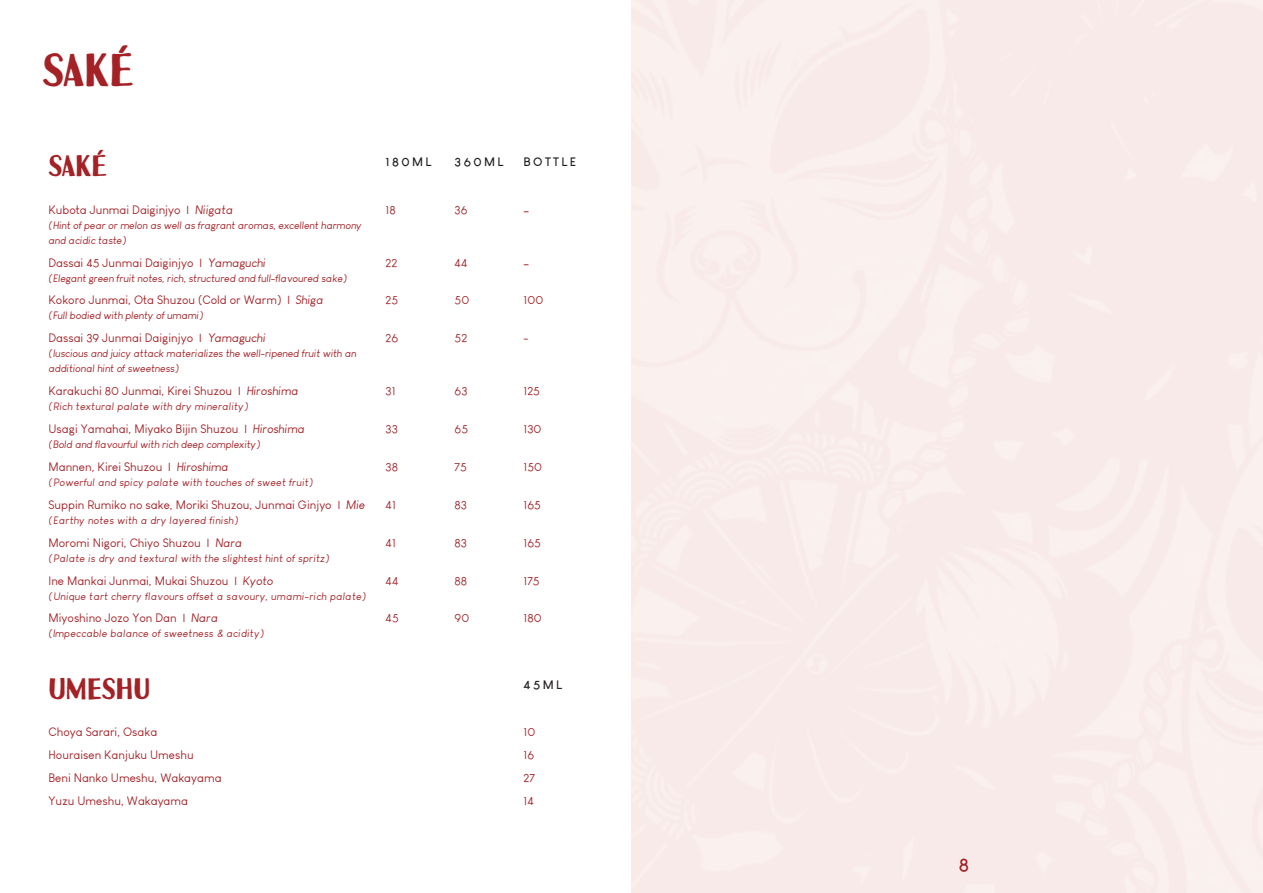
<style>
.page{position:relative;width:1263px;height:893px;background:#fff}
.page>*{position:absolute;margin:0;border:0;box-sizing:border-box;transform-origin:0 0}
.t1{font:42px "Uchiyama";color:#a42126}
.t2{font:27px "Uchiyama";color:#a42126}
.t3{font:700 18px "Louis George Cafe";color:#a42126}
.t4{font:13.5px "Louis George Cafe";color:#a42126}
.t5{font:12px "Louis George Cafe";color:#a42126}
.t6{font:12px "Louis George Cafe";color:#9f292e}
.t7{font:700 12px "Louis George Cafe";letter-spacing:.2em;color:#231f20}
.t8{font:italic 10.5px/15px "Louis George Cafe";color:#a42126}
.t9{font:italic 10.5px "Louis George Cafe";letter-spacing:.03em;color:#a42126}
.s1{font-style:italic}
</style>
<div class="page">
<p class="t1" style="left:43px;top:46px;width:93px">SAKé</p>
<p class="t2" style="left:49px;top:150px;width:60px">SAKé</p>
<p class="t7" style="left:386px;top:154px;width:47px">180ML</p>
<p class="t7" style="left:455px;top:154px;width:50px">360ML</p>
<p class="t7" style="left:524px;top:154px;width:54px">BOTTLE</p>
<p class="t5" style="left:49px;top:202px;width:186px">Kubota Junmai Daiginjyo | <span class="s1">Niigata</span></p>
<p class="t8" style="left:49px;top:218px;width:315px">(Hint of pear or melon as well as fragrant aromas, excellent harmony and acidic taste)</p>
<p class="t6" style="left:386px;top:202px;width:12px">18</p>
<p class="t6" style="left:455px;top:202px;width:14px">36</p>
<p class="t4" style="left:524px;top:202px;width:7px">-</p>
<p class="t5" style="left:49px;top:255px;width:219px">Dassai 45 Junmai Daiginjyo | <span class="s1">Yamaguchi</span></p>
<p class="t8" style="left:49px;top:270px;width:301px">(Elegant green fruit notes, rich, structured and full-flavoured sake)</p>
<p class="t6" style="left:386px;top:255px;width:13px">22</p>
<p class="t6" style="left:455px;top:255px;width:15px">44</p>
<p class="t4" style="left:524px;top:255px;width:7px">-</p>
<p class="t5" style="left:49px;top:293px;width:276px">Kokoro Junmai, Ota Shuzou (Cold or Warm) | <span class="s1">Shiga</span></p>
<p class="t8" style="left:49px;top:308px;width:157px">(Full bodied with plenty of umami)</p>
<p class="t6" style="left:386px;top:293px;width:14px">25</p>
<p class="t6" style="left:455px;top:293px;width:16px">50</p>
<p class="t5" style="left:524px;top:293px;width:21px">100</p>
<p class="t5" style="left:49px;top:331px;width:218px">Dassai 39 Junmai Daiginjyo | <span class="s1">Yamaguchi</span></p>
<p class="t8" style="left:49px;top:346px;width:309px">(luscious and juicy attack materializes the well-ripened fruit with an additional hint of sweetness)</p>
<p class="t6" style="left:386px;top:331px;width:14px">26</p>
<p class="t6" style="left:455px;top:331px;width:14px">52</p>
<p class="t5" style="left:524px;top:331px;width:7px">-</p>
<p class="t5" style="left:49px;top:384px;width:251px">Karakuchi 80 Junmai, Kirei Shuzou | <span class="s1">Hiroshima</span></p>
<p class="t9" style="left:49px;top:400px;width:202px">(Rich textural palate with dry minerality)</p>
<p class="t6" style="left:386px;top:384px;width:12px">31</p>
<p class="t6" style="left:455px;top:384px;width:14px">63</p>
<p class="t5" style="left:524px;top:384px;width:18px">125</p>
<p class="t5" style="left:49px;top:422px;width:258px">Usagi Yamahai, Miyako Bijin Shuzou | <span class="s1">Hiroshima</span></p>
<p class="t8" style="left:49px;top:437px;width:214px">(Bold and flavourful with rich deep complexity)</p>
<p class="t6" style="left:386px;top:422px;width:14px">33</p>
<p class="t6" style="left:455px;top:422px;width:15px">65</p>
<p class="t5" style="left:524px;top:422px;width:19px">130</p>
<p class="t5" style="left:49px;top:460px;width:182px">Mannen, Kirei Shuzou | <span class="s1">Hiroshima</span></p>
<p class="t9" style="left:49px;top:476px;width:267px">(Powerful and spicy palate with touches of sweet fruit)</p>
<p class="t6" style="left:386px;top:460px;width:14px">38</p>
<p class="t6" style="left:455px;top:460px;width:14px">75</p>
<p class="t5" style="left:524px;top:460px;width:20px">150</p>
<p class="t5" style="left:49px;top:497px;width:318px">Suppin Rumiko no sake, Moriki Shuzou, Junmai Ginjyo | <span class="s1">Mie</span></p>
<p class="t9" style="left:49px;top:514px;width:192px">(Earthy notes with a dry layered finish)</p>
<p class="t6" style="left:386px;top:497px;width:12px">41</p>
<p class="t6" style="left:455px;top:497px;width:14px">83</p>
<p class="t5" style="left:524px;top:497px;width:19px">165</p>
<p class="t5" style="left:49px;top:535px;width:195px">Moromi Nigori, Chiyo Shuzou | <span class="s1">Nara</span></p>
<p class="t9" style="left:49px;top:552px;width:283px">(Palate is dry and textural with the slightest hint of spritz)</p>
<p class="t6" style="left:386px;top:535px;width:12px">41</p>
<p class="t6" style="left:455px;top:535px;width:14px">83</p>
<p class="t5" style="left:524px;top:535px;width:19px">165</p>
<p class="t5" style="left:49px;top:573px;width:226px">Ine Mankai Junmai, Mukai Shuzou | <span class="s1">Kyoto</span></p>
<p class="t9" style="left:49px;top:590px;width:320px">(Unique tart cherry flavours offset a savoury, umami-rich palate)</p>
<p class="t6" style="left:386px;top:573px;width:15px">44</p>
<p class="t6" style="left:455px;top:573px;width:14px">88</p>
<p class="t5" style="left:524px;top:573px;width:18px">175</p>
<p class="t5" style="left:49px;top:611px;width:171px">Miyoshino Jozo Yon Dan | <span class="s1">Nara</span></p>
<p class="t9" style="left:49px;top:627px;width:218px">(Impeccable balance of sweetness &amp; acidity)</p>
<p class="t6" style="left:386px;top:611px;width:15px">45</p>
<p class="t6" style="left:455px;top:611px;width:16px">90</p>
<p class="t5" style="left:524px;top:611px;width:20px">180</p>
<p class="t2" style="left:49px;top:672px;width:103px">UMESHU</p>
<p class="t7" style="left:524px;top:677px;width:40px">45ML</p>
<p class="t5" style="left:49px;top:725px;width:110px">Choya Sarari, Osaka</p>
<p class="t5" style="left:524px;top:725px;width:13px">10</p>
<p class="t5" style="left:49px;top:748px;width:147px">Houraisen Kanjuku Umeshu</p>
<p class="t5" style="left:524px;top:748px;width:12px">16</p>
<p class="t5" style="left:49px;top:771px;width:175px">Beni Nanko Umeshu, Wakayama</p>
<p class="t5" style="left:524px;top:771px;width:13px">27</p>
<p class="t5" style="left:49px;top:794px;width:141px">Yuzu Umeshu, Wakayama</p>
<p class="t5" style="left:524px;top:794px;width:12px">14</p>
<p class="t3" style="left:959px;top:853px;width:12px">8</p>
</div>
